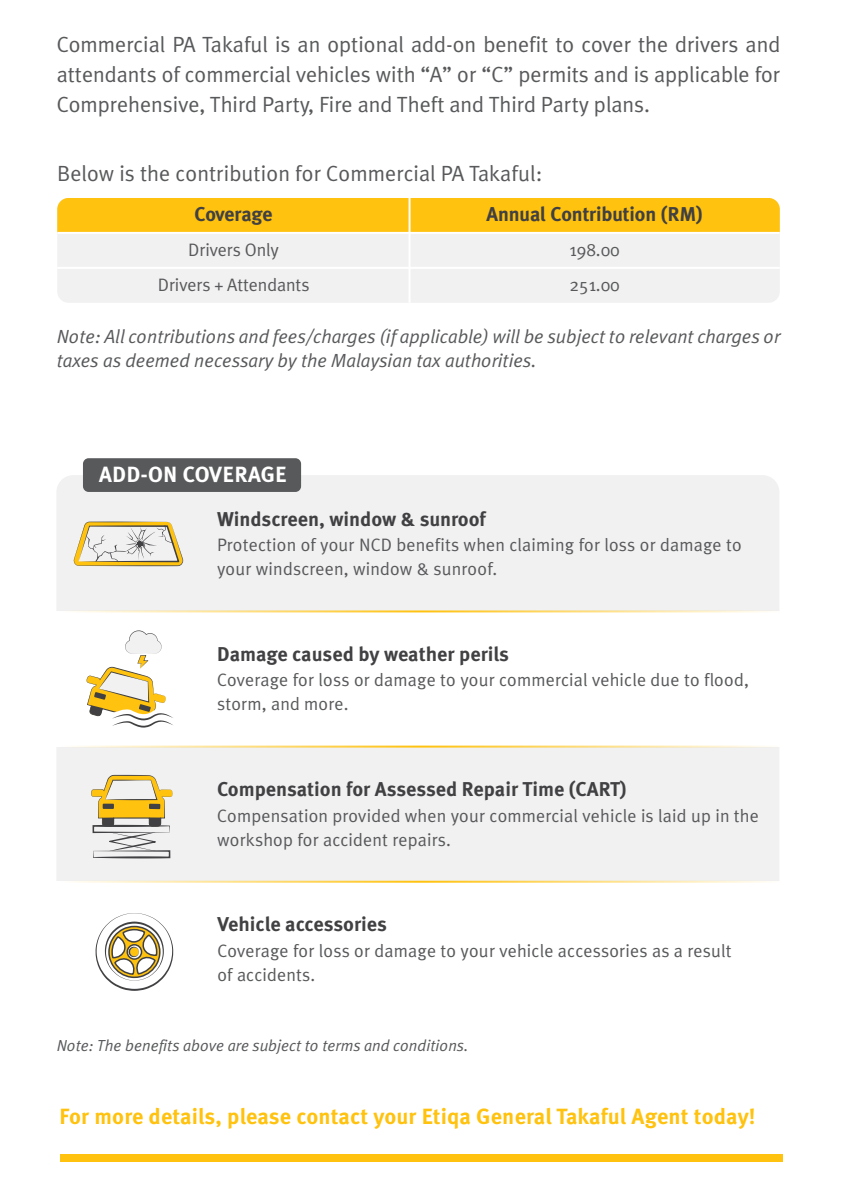
<style>
.page{position:relative;width:842px;height:1191px;background:#fff}
.page>*{position:absolute;margin:0;border:0;box-sizing:border-box;transform-origin:0 0}
.t1{font:22px/30px "Meta Plus";color:#58595b;text-align:justify}
.t2{font:700 22px "Meta Pro";letter-spacing:.005em;color:#ffc20e}
.t3{font:700 22px "Meta Plus";letter-spacing:.01em;color:#fff}
.t4{font:700 20px "Meta Pro";color:#414042}
.t5{font:700 20px "Meta Plus";letter-spacing:-.005em;color:#414042}
.t6{font:italic 19px/24px "Meta Plus";color:#58595b}
.t7{font:18px/24px "Meta Plus";letter-spacing:.01em;color:#58595b}
.t8{font:italic 16px "Meta Plus";color:#58595b}
</style>
<div class="page">
<div style="left:57px;top:198px;width:723px;height:105px;background:#f1f1f2;border-radius:11px"></div>
<div style="left:57px;top:198px;width:723px;height:35px;background:#ffc20e"></div>
<hr style="left:57px;top:232px;width:723px;height:2px;background:#fff">
<hr style="left:57px;top:267px;width:723px;height:2px;background:#fff">
<hr style="left:409px;top:198px;width:2px;height:105px;background:#fff">
<div style="left:60px;top:1153px;width:722px;height:8px;background:#ffc20e"></div>
<div style="left:56px;top:475px;width:723px;height:538px;background:#f1f1f2;border-radius:17px"></div>
<div style="left:42px;top:611px;width:765px;height:135px;background:#fff"></div>
<div style="left:42px;top:882px;width:765px;height:135px;background:#fff"></div>
<div style="left:83px;top:458px;width:218px;height:34px;background:#58595b;border-radius:6px"></div>
<hr style="left:57px;top:610px;width:723px;height:2px;background:#fff">
<hr style="left:57px;top:745px;width:723px;height:2px;background:#fff">
<hr style="left:57px;top:880px;width:723px;height:2px;background:#fff">
<svg style="left:73px;top:521px;width:111px;height:45px"></svg>
<svg style="left:87px;top:630px;width:86px;height:97px"></svg>
<svg style="left:91px;top:775px;width:82px;height:83px"></svg>
<svg style="left:95px;top:913px;width:79px;height:78px"></svg>
<p class="t1" style="left:57px;top:29px;width:725px">Commercial PA Takaful is an optional add-on benefit to cover the drivers and attendants of commercial vehicles with “A” or “C” permits and is applicable for Comprehensive, Third Party, Fire and Theft and Third Party plans.</p>
<p class="t1" style="left:57px;top:158px;width:487px">Below is the contribution for Commercial PA Takaful:</p>
<p class="t5" style="left:195px;top:203px;width:80px">Coverage</p>
<p class="t5" style="left:486px;top:203px;width:218px">Annual Contribution (RM)</p>
<p class="t7" style="left:188px;top:237px;width:92px">Drivers Only</p>
<p class="t7" style="left:570px;top:237px;width:52px">198.00</p>
<p class="t7" style="left:158px;top:272px;width:153px">Drivers + Attendants</p>
<p class="t7" style="left:570px;top:272px;width:52px">251.00</p>
<p class="t6" style="left:57px;top:324px;width:725px">Note: All contributions and fees/ charges (if applicable) will be subject to relevant charges or taxes as deemed necessary by the Malaysian tax authorities.</p>
<p class="t3" style="left:99px;top:462px;width:189px">ADD-ON COVERAGE</p>
<p class="t4" style="left:217px;top:506px;width:270px">Windscreen, window &amp; sunroof</p>
<p class="t7" style="left:217px;top:533px;width:526px">Protection of your NCD benefits when claiming for loss or damage to your windscreen, window &amp; sunroof.</p>
<p class="t4" style="left:217px;top:641px;width:293px">Damage caused by weather perils</p>
<p class="t7" style="left:217px;top:668px;width:533px">Coverage for loss or damage to your commercial vehicle due to flood, storm, and more.</p>
<p class="t4" style="left:217px;top:776px;width:411px">Compensation for Assessed Repair Time (CART)</p>
<p class="t7" style="left:217px;top:803px;width:543px">Compensation provided when your commercial vehicle is laid up in the workshop for accident repairs.</p>
<p class="t4" style="left:217px;top:911px;width:171px">Vehicle accessories</p>
<p class="t7" style="left:217px;top:938px;width:516px">Coverage for loss or damage to your vehicle accessories as a result of accidents.</p>
<p class="t8" style="left:57px;top:1035px;width:413px">Note: The benefits above are subject to terms and conditions.</p>
<p class="t2" style="left:60px;top:1102px;width:698px">For more details, please contact your Etiqa General Takaful Agent today!</p>
</div>
